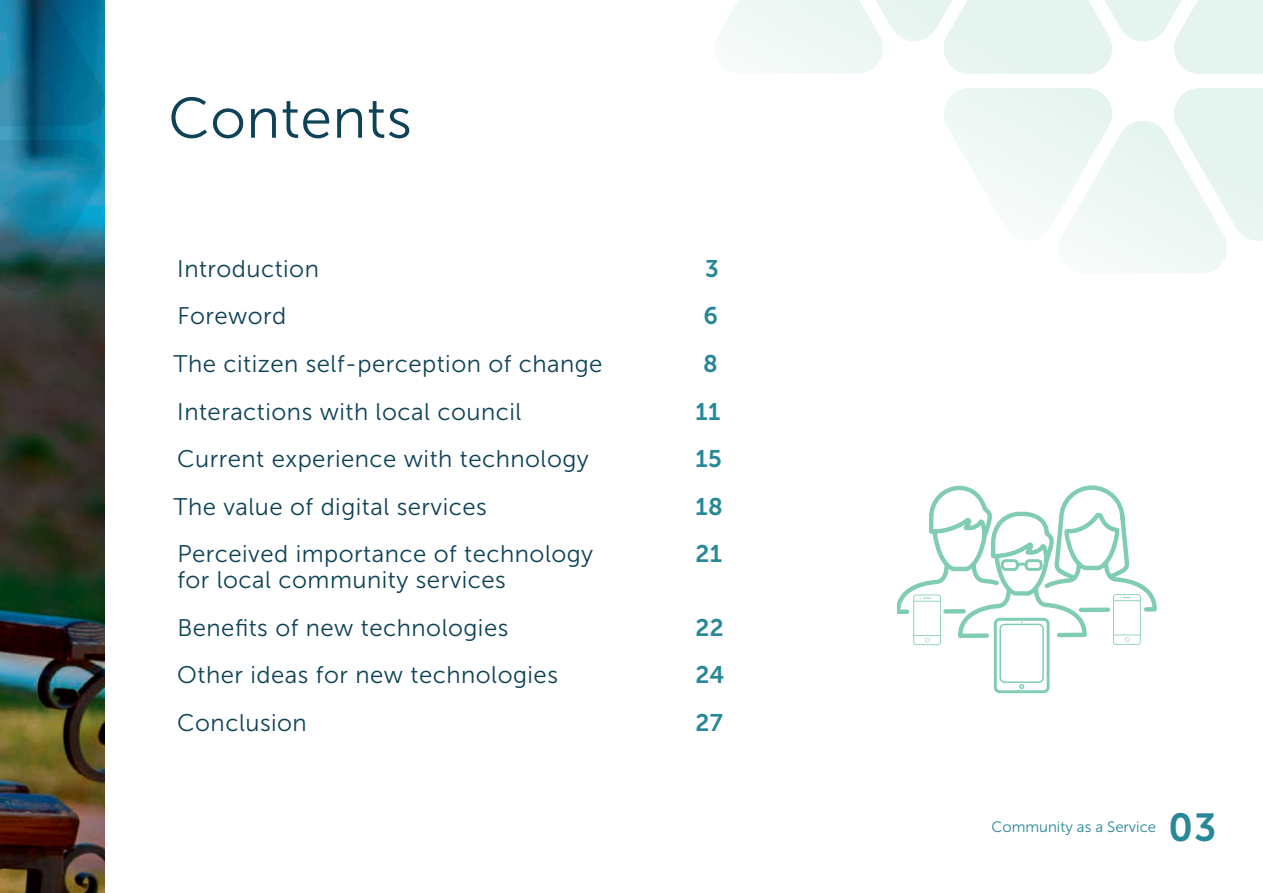
<style>
.page{position:relative;width:1263px;height:893px;background:#fff}
.page>*{position:absolute;margin:0;border:0;box-sizing:border-box;transform-origin:0 0}
.t1{font:57px "Museo Sans 300";letter-spacing:.01em;color:#0e4257}
.t2{font:39px "Museo Sans 700";color:#278898}
.t3{font:24px/47.5px "Museo Sans 300";letter-spacing:.02em;color:#0e4257}
.t4{font:24px "Museo Sans 700";letter-spacing:.02em;color:#278898}
.t5{font:15px "Museo Sans 300";color:#278898}
</style>
<div class="page">
<svg style="left:944px;top:88px;width:319px;height:185px"></svg>
<svg style="left:718px;top:0;width:545px;height:74px"></svg>
<img style="left:0;top:126px;width:105px;height:767px">
<div style="left:994px;top:618px;width:55px;height:75px;border:3px solid #80ccb5;border-radius:4px"></div>
<div style="left:999px;top:624px;width:45px;height:59px;border:1px solid #80ccb5;border-radius:5px"></div>
<svg style="left:1019px;top:684px;width:5px;height:5px"></svg>
<svg style="left:897px;top:485px;width:260px;height:160px"></svg>
<svg style="left:0;top:140px;width:105px;height:154px;background:#1d7188"></svg>
<svg style="left:0;top:0;width:105px;height:126px;background:#0c6a8f"></svg>
<h1 class="t1" style="left:168px;top:87px;width:245px">Contents</h1>
<p class="t3" style="left:177px;top:245px;width:143px">Introduction</p>
<p class="t4" style="left:705px;top:255px;width:15px">3</p>
<p class="t3" style="left:177px;top:293px;width:111px">Foreword</p>
<p class="t4" style="left:704px;top:303px;width:16px">6</p>
<p class="t3" style="left:173px;top:340px;width:431px">The citizen self-perception of change</p>
<p class="t4" style="left:703px;top:350px;width:16px">8</p>
<p class="t3" style="left:177px;top:388px;width:346px">Interactions with local council</p>
<p class="t4" style="left:695px;top:398px;width:27px">11</p>
<p class="t3" style="left:177px;top:435px;width:413px">Current experience with technology</p>
<p class="t4" style="left:695px;top:445px;width:28px">15</p>
<p class="t3" style="left:173px;top:483px;width:315px">The value of digital services</p>
<p class="t4" style="left:695px;top:493px;width:29px">18</p>
<p class="t3" style="left:177px;top:530px;width:417px">Perceived importance of technology</p>
<p class="t4" style="left:695px;top:540px;width:28px">21</p>
<p class="t3" style="left:177px;top:556px;width:333px">for local community services<br>Benefits of new technologies</p>
<p class="t4" style="left:695px;top:614px;width:30px">22</p>
<p class="t3" style="left:177px;top:652px;width:382px">Other ideas for new technologies</p>
<p class="t4" style="left:695px;top:662px;width:31px">24</p>
<p class="t3" style="left:177px;top:699px;width:131px">Conclusion</p>
<p class="t4" style="left:695px;top:709px;width:29px">27</p>
<p class="t5" style="left:991px;top:818px;width:166px">Community as a Service</p>
<h2 class="t2" style="left:1168px;top:805px;width:50px">03</h2>
</div>
